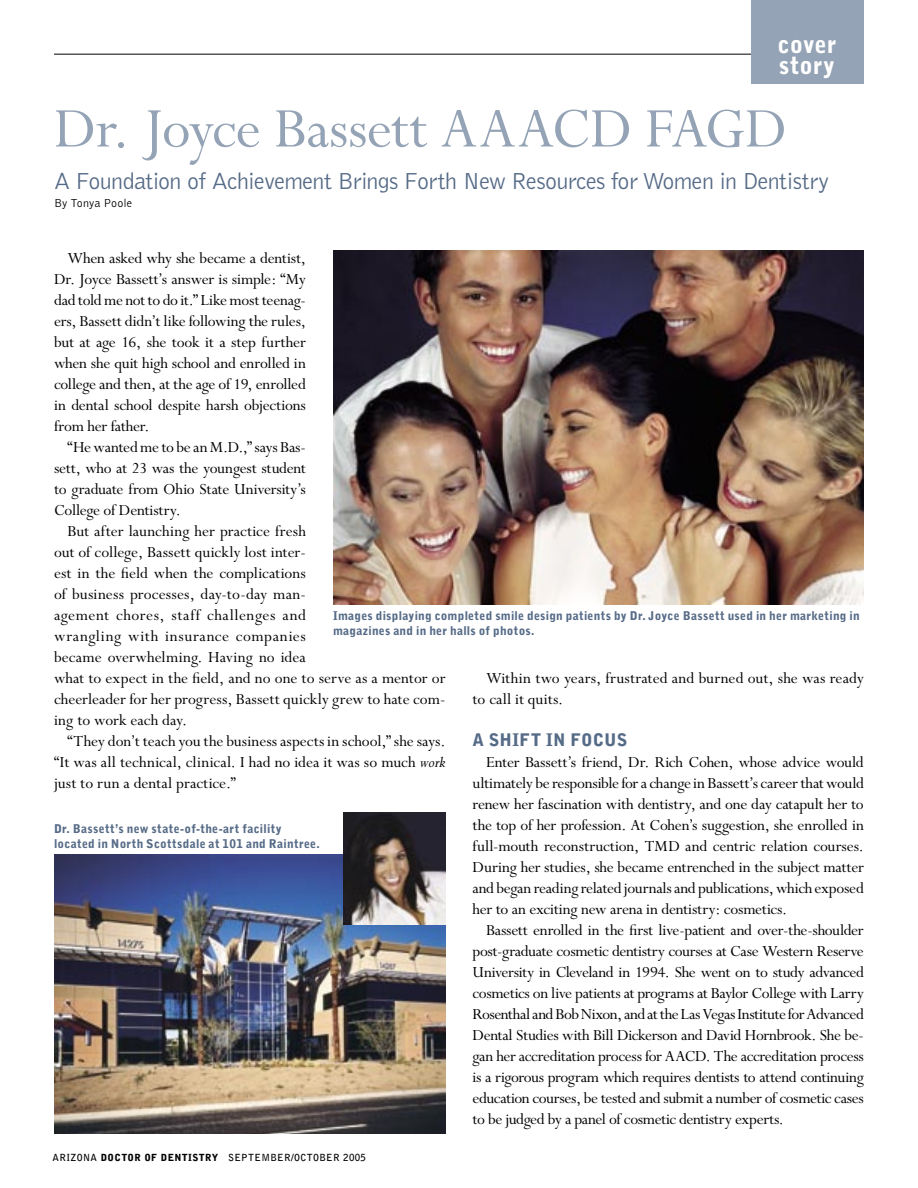
<style>
.page{position:relative;width:918px;height:1188px;background:#fff}
.page>*{position:absolute;margin:0;border:0;box-sizing:border-box;transform-origin:0 0}
.Feature_Title{font:63px "Perpetua";letter-spacing:-.01em;color:#94a3b5}
.Feature_Subtitle{font:300 24px "Bell Gothic";letter-spacing:-.025em;color:#566b87}
.Dept_Headers{font:900 24px "Bell Gothic";letter-spacing:.005em;color:#fff}
.Text{font:17.25px/21px "Perpetua";color:#000;text-align:justify}
.Article_Subheads{font:900 17.25px "Bell Gothic";letter-spacing:.015em;color:#566b87}
.t1{font:900 12px/15px "Bell Gothic";letter-spacing:.02em;color:#566b87}
.Byline{font:300 12px "Bell Gothic";letter-spacing:.005em;color:#000}
.t2{font:700 9.75px "Bell Gothic";letter-spacing:.04em;color:#000}
.s1{font-style:italic}
.s2{font-weight:900}
</style>
<div class="page">
<hr style="left:54px;top:54px;width:810px;height:1px;background:#000">
<div style="left:751px;top:0;width:113px;height:84px;background:#94a3b5"></div>
<img style="left:54px;top:855px;width:391px;height:279px">
<img style="left:344px;top:812px;width:101px;height:113px">
<img style="left:333px;top:250px;width:531px;height:354px">
<p class="Dept_Headers" style="left:778px;top:30px;width:60px">cover</p>
<p class="Dept_Headers" style="left:779px;top:51px;width:58px">story</p>
<p class="Feature_Title" style="left:54px;top:96px;width:734px">Dr. Joyce Bassett AAACD FAGD</p>
<p class="Feature_Subtitle" style="left:54px;top:168px;width:777px">A Foundation of Achievement Brings Forth New Resources for Women in Dentistry</p>
<p class="Byline" style="left:54px;top:196px;width:80px">By Tonya Poole</p>
<p class="Text" style="left:54px;top:248px;width:254px;text-indent:14px">When asked why she became a dentist, Dr. Joyce Bassett’s answer is simple: “My dad told me not to do it.” Like most teenag&shy;ers, Bassett didn’t like following the rules, but at age 16, she took it a step further when she quit high school and enrolled in college and then, at the age of 19, enrolled in dental school despite harsh objections from her father.</p>
<p class="Text" style="left:54px;top:437px;width:254px;text-indent:14px">“He wanted me to be an M.D.,” says Bas&shy;sett, who at 23 was the youngest student to graduate from Ohio State University’s College of Dentistry.</p>
<p class="Text" style="left:54px;top:521px;width:393px;text-align:left;text-indent:14px">But after launching her practice fresh<br>out of college, Bassett quickly lost inter-<br>est in the field when the complications<br>of business processes, day-to-day man-<br>agement chores, staff challenges and<br>wrangling with insurance companies<br>became overwhelming. Having no idea<br>what to expect in the field, and no one to serve as a mentor or cheerleader for her progress, Bassett quickly grew to hate com&shy;ing to work each day.</p>
<p class="Text" style="left:54px;top:731px;width:393px;text-indent:14px">“They don’t teach you the business aspects in school,” she says. “It was all technical, clinical. I had no idea it was so much <span class="s1">work </span>just to run a dental practice.”</p>
<p class="t1" style="left:333px;top:608px;width:528px">Images displaying completed smile design patients by Dr. Joyce Bassett used in her marketing in magazines and in her halls of photos.</p>
<p class="Text" style="left:472px;top:668px;width:393px;text-indent:14px">Within two years, frustrated and burned out, she was ready to call it quits.</p>
<p class="Article_Subheads" style="left:472px;top:729px;width:156px">A SHIFT IN FOCUS</p>
<p class="Text" style="left:472px;top:752px;width:393px;text-indent:14px">Enter Bassett’s friend, Dr. Rich Cohen, whose advice would ultimately be responsible for a change in Bassett’s career that would renew her fascination with dentistry, and one day catapult her to the top of her profession. At Cohen’s suggestion, she enrolled in full-mouth reconstruction, TMD and centric relation courses.<br>During her studies, she became entrenched in the subject matter and began reading related journals and publications, which exposed her to an exciting new arena in dentistry: cosmetics.</p>
<p class="Text" style="left:472px;top:920px;width:393px;text-indent:14px">Bassett enrolled in the first live-patient and over-the-shoulder post-graduate cosmetic dentistry courses at Case Western Reserve University in Cleveland in 1994. She went on to study advanced cosmetics on live patients at programs at Baylor College with Larry Rosenthal and Bob Nixon, and at the Las Vegas Institute for Advanced Dental Studies with Bill Dickerson and David Hornbrook. She be&shy;gan her accreditation process for AACD. The accreditation process is a rigorous program which requires dentists to attend continuing education courses, be tested and submit a number of cosmetic cases to be judged by a panel of cosmetic dentistry experts.</p>
<p class="t1" style="left:54px;top:822px;width:267px">Dr. Bassett’s new state-of-the-art facility located in North Scottsdale at 101 and Raintree.</p>
<p class="t2" style="left:53px;top:1151px;width:315px">ARIZONA <span class="s2">DOCTOR OF DENTISTRY</span> SEPTEMBER/OCTOBER 2005</p>
</div>
